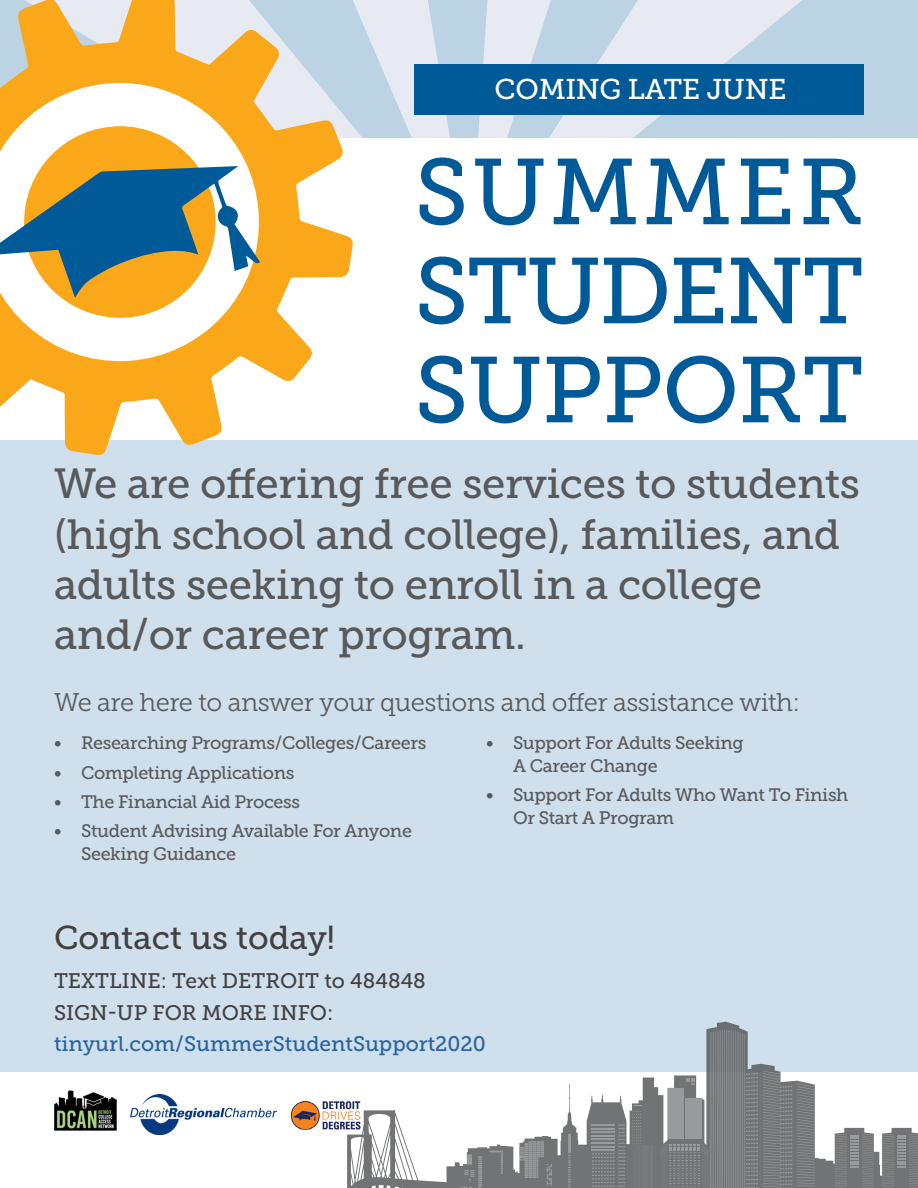
<style>
.page{position:relative;width:918px;height:1188px;background:#fff}
.page>*{position:absolute;margin:0;border:0;box-sizing:border-box;transform-origin:0 0}
.t1{font:93px/99px "Museo Slab 500";letter-spacing:-.005em;color:#005a98;text-align:justify}
.t2{font:42px/50.4px "Museo Slab 500";letter-spacing:-.01em;color:#58595b}
.t3{font:33px "Museo Slab 500";color:#414042}
.t4{font:28.5px "Museo Slab 500";letter-spacing:-.01em;color:#fff}
.t5{font:25.5px "Museo Slab 300";letter-spacing:-.02em;color:#58595b}
.t6{font:21px/31.5px "Museo Slab 500";color:#414042}
.t7{font:21px "Museo Slab 500";color:#29649f}
.t8{font:18px/22.5px "Museo Slab 500";letter-spacing:-.02em;color:#58595b}
</style>
<div class="page">
<svg style="left:353px;top:0;width:99px;height:138px;background:#d2dfea"></svg>
<svg style="left:452px;top:0;width:466px;height:138px;background:#c9dae7"></svg>
<div style="left:415px;top:64px;width:449px;height:50px;background:#005a98"></div>
<div style="left:0;top:440px;width:918px;height:631px;background:#cfdfeb"></div>
<img style="left:54px;top:1090px;width:63px;height:41px">
<svg style="left:0;top:0;width:353px;height:455px"></svg>
<svg style="left:0;top:126px;width:260px;height:193px"></svg>
<img style="left:130px;top:1095px;width:147px;height:39px">
<img style="left:290px;top:1100px;width:54px;height:30px">
<svg style="left:344px;top:1022px;width:574px;height:166px"></svg>
<svg style="left:660px;top:1030px;width:155px;height:158px"></svg>
<svg style="left:592px;top:1124px;width:23px;height:27px"></svg>
<svg style="left:520px;top:1141px;width:24px;height:11px"></svg>
<svg style="left:489px;top:1151px;width:14px;height:1px"></svg>
<svg style="left:568px;top:1135px;width:3px;height:16px"></svg>
<svg style="left:835px;top:1134px;width:39px;height:54px;background:#7b7c7d"></svg>
<svg style="left:882px;top:1134px;width:36px;height:54px;background:#7b7c7d"></svg>
<img style="left:467px;top:1152px;width:242px;height:36px">
<img style="left:618px;top:1111px;width:23px;height:27px">
<h3 class="t4" style="left:495px;top:74px;width:293px">COMING LATE JUNE</h3>
<h1 class="t1" style="left:415px;top:143px;width:451px">SUMMER STUDENT SUPPORT</h1>
<h2 class="t2" style="left:54px;top:459px;width:808px">We are offering free services to students (high school and college), families, and adults seeking to enroll in a college and/or career program.</h2>
<h3 class="t5" style="left:54px;top:688px;width:748px">We are here to answer your questions and offer assistance with:</h3>
<p class="t8" style="left:54px;top:732px;width:374px">• Researching Programs/Colleges/Careers</p>
<p class="t8" style="left:54px;top:761px;width:242px">• Completing Applications</p>
<p class="t8" style="left:54px;top:791px;width:248px">• The Financial Aid Process</p>
<p class="t8" style="left:81px;top:820px;width:333px;text-indent:-27px">• Student Advising Available For Anyone<br>Seeking Guidance</p>
<p class="t8" style="left:513px;top:732px;width:232px;text-indent:-27px">• Support For Adults Seeking<br>A Career Change</p>
<p class="t8" style="left:513px;top:784px;width:337px;text-indent:-27px">• Support For Adults Who Want To Finish<br>Or Start A Program</p>
<h3 class="t3" style="left:54px;top:919px;width:282px">Contact us today!</h3>
<p class="t6" style="left:54px;top:965px;width:373px">TEXTLINE: Text DETROIT to 484848<br>SIGN-UP FOR MORE INFO:</p>
<p class="t7" style="left:54px;top:1032px;width:433px">tinyurl.com/SummerStudentSupport2020</p>
</div>
